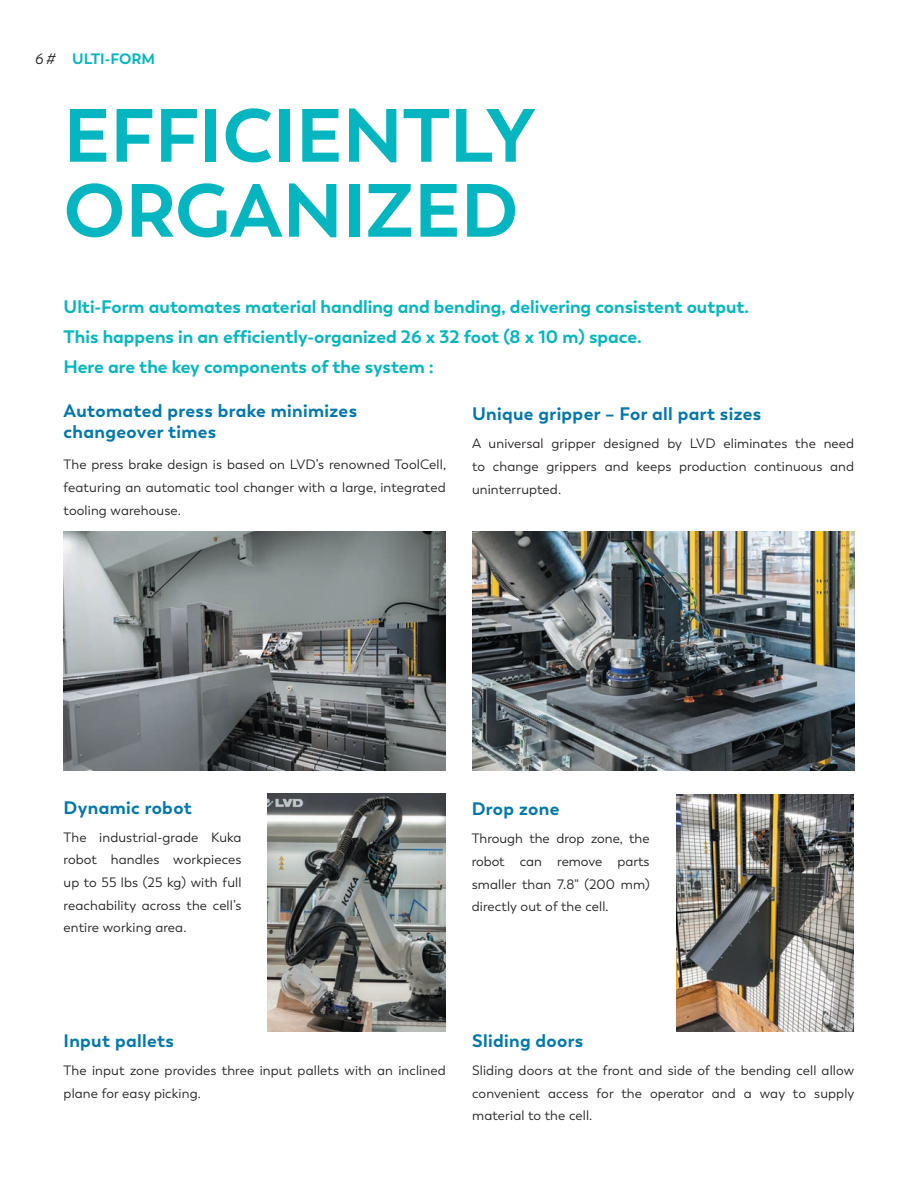
<style>
.page{position:relative;width:918px;height:1188px;background:#fff}
.page>*{position:absolute;margin:0;border:0;box-sizing:border-box;transform-origin:0 0}
.t1{font:700 75px/75px "Trenda";color:#05b6c0}
.t2{font:700 18px/30px "Trenda";color:#05b6c0}
.t3{font:700 18px/21px "Trenda";letter-spacing:.02em;color:#0077ad}
.t4{font:700 15px "Trenda";color:#05b6c0}
.t5{font:13.5px/22.6px "Trenda";letter-spacing:.01em;color:#231f20;text-align:justify}
.s1{font-weight:400;font-style:italic;color:#231f20}
</style>
<div class="page">
<img style="left:676px;top:795px;width:178px;height:236px">
<img style="left:64px;top:532px;width:382px;height:238px">
<img style="left:268px;top:793px;width:178px;height:238px">
<img style="left:472px;top:532px;width:382px;height:238px">
<p class="t4" style="left:35px;top:49px;width:122px"><span class="s1">6 #</span> ULTI-FORM</p>
<h1 class="t1" style="left:64px;top:99px;width:474px">EFFICIENTLY<br>ORGANIZED</h1>
<h2 class="t2" style="left:64px;top:292px;width:687px">Ulti-Form automates material handling and bending, delivering consistent output.<br>This happens in an efficiently-organized 26 x 32 foot (8 x 10 m) space.<br>Here are the key components of the system :</h2>
<h2 class="t3" style="left:64px;top:401px;width:295px">Automated press brake minimizes changeover times</h2>
<p class="t5" style="left:64px;top:454px;width:384px">The press brake design is based on LVD’s renowned ToolCell, featuring an automatic tool changer with a large, integrated tooling warehouse.</p>
<h2 class="t3" style="left:472px;top:404px;width:291px">Unique gripper – For all part sizes</h2>
<p class="t5" style="left:472px;top:433px;width:384px">A universal gripper designed by LVD eliminates the need to change grippers and keeps production continuous and uninterrupted.</p>
<h2 class="t3" style="left:64px;top:797px;width:130px">Dynamic robot</h2>
<p class="t5" style="left:64px;top:826px;width:179px">The industrial-grade Kuka robot handles workpieces up to 55 lbs (25 kg) with full reachability across the cell’s entire working area.</p>
<h2 class="t3" style="left:472px;top:799px;width:89px">Drop zone</h2>
<p class="t5" style="left:472px;top:828px;width:179px">Through the drop zone, the robot can remove parts smaller than 7.8" (200 mm) directly out of the cell.</p>
<h2 class="t3" style="left:64px;top:1030px;width:112px">Input pallets</h2>
<p class="t5" style="left:64px;top:1059px;width:384px">The input zone provides three input pallets with an inclined plane for easy picking.</p>
<h2 class="t3" style="left:472px;top:1030px;width:113px">Sliding doors</h2>
<p class="t5" style="left:472px;top:1059px;width:384px">Sliding doors at the front and side of the bending cell allow convenient access for the operator and a way to supply material to the cell.</p>
</div>
